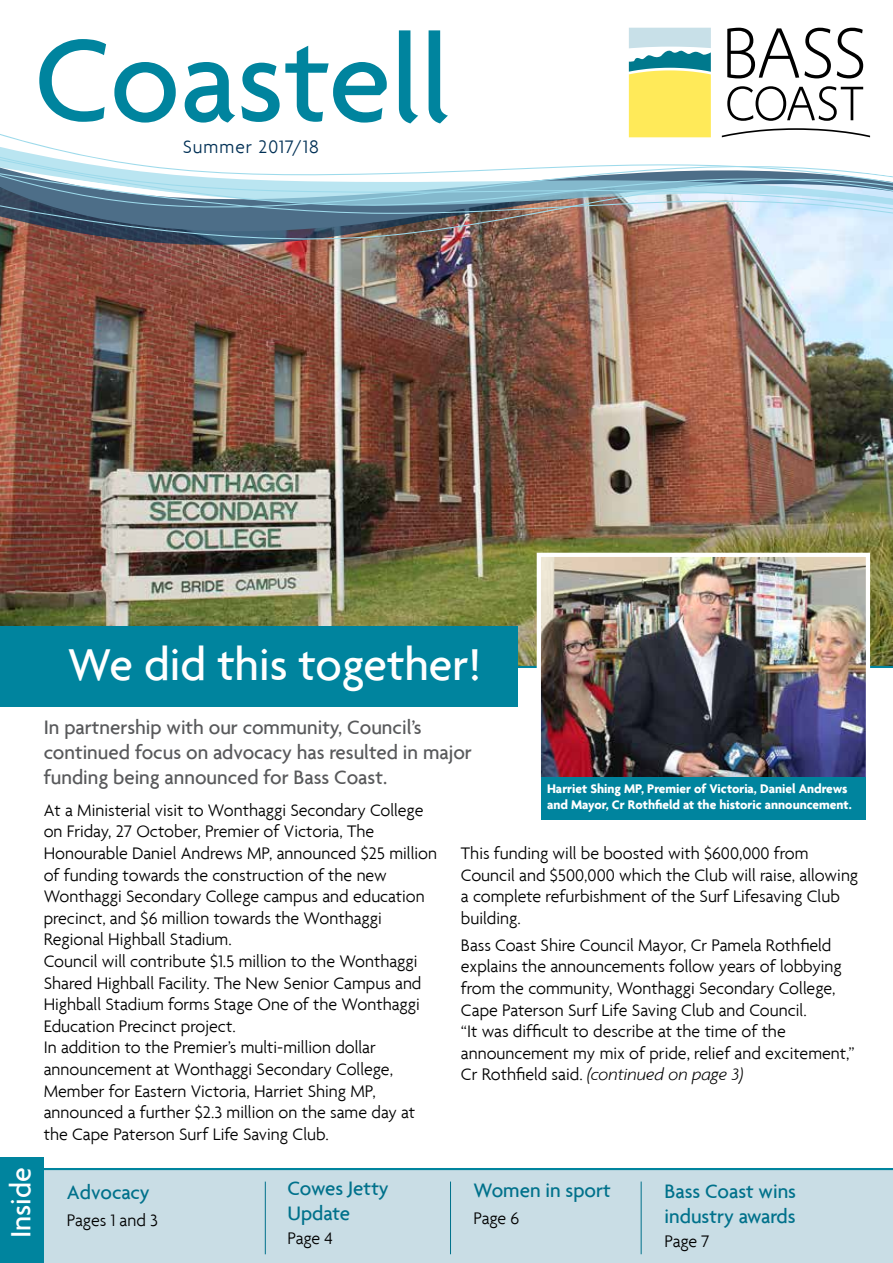
<style>
.page{position:relative;width:893px;height:1263px;background:#fff}
.page>*{position:absolute;margin:0;border:0;box-sizing:border-box;transform-origin:0 0}
.t1{font:500 127.5px "Agenda";color:#00849e}
.t2{font:500 48px "Agenda";color:#fff}
.t3{font:500 30px "Agenda";color:#fff}
.t4{font:500 21px/25.2px "Agenda";color:#58595b}
.t5{font:500 21px/25.2px "Agenda";color:#00718b}
.t6{font:300 19.5px "Agenda";letter-spacing:.05em;color:#003055}
.t7{font:300 18px/21.6px "Agenda";color:#000}
.t8{font:700 13.5px/16.2px "Agenda";color:#fff}
.s1{font-style:italic}
</style>
<div class="page">
<div style="left:0;top:1169px;width:893px;height:94px;background:#c9dde5"></div>
<img style="left:0;top:306px;width:893px;height:359px">
<img style="left:0;top:27px;width:893px;height:279px">
<svg style="left:727px;top:28px;width:104px;height:50px"></svg>
<svg style="left:837px;top:28px;width:26px;height:50px"></svg>
<svg style="left:727px;top:86px;width:136px;height:20px"></svg>
<svg style="left:629px;top:28px;width:82px;height:78px"></svg>
<img style="left:0;top:245px;width:893px;height:10px">
<img style="left:0;top:221px;width:893px;height:23px">
<svg style="left:0;top:106px;width:893px;height:115px"></svg>
<div style="left:0;top:626px;width:517px;height:81px;background:#00849e"></div>
<hr style="left:506px;top:666px;width:387px;height:2px;background:#00849e">
<hr style="left:36px;top:1168px;width:857px;height:2px;background:#00849e">
<div style="left:0;top:1157px;width:44px;height:106px;background:#00849e"></div>
<hr style="left:265px;top:1181px;width:1px;height:73px;background:#00718b">
<hr style="left:450px;top:1181px;width:1px;height:73px;background:#00718b">
<hr style="left:641px;top:1181px;width:1px;height:73px;background:#00718b">
<img style="left:542px;top:558px;width:323px;height:219px">
<div style="left:537px;top:553px;width:333px;height:230px;border:4px solid #fff"></div>
<div style="left:541px;top:777px;width:325px;height:43px;background:#00849e"></div>
<h1 class="t1" style="left:34px;top:3px;width:418px">Coastell</h1>
<p class="t6" style="left:183px;top:135px;width:137px">Summer 2017/18</p>
<h3 class="t3" style="left:3px;top:1238px;width:73px;rotate:-90deg">Inside</h3>
<h2 class="t2" style="left:68px;top:635px;width:415px">We did this together!</h2>
<p class="t4" style="left:44px;top:714px;width:430px">In partnership with our community, Council’s continued focus on advocacy has resulted in major funding being announced for Bass Coast.</p>
<p class="t8" style="left:547px;top:780px;width:306px">Harriet Shing MP, Premier of Victoria, Daniel Andrews and Mayor, Cr Rothfield at the historic announcement.</p>
<p class="t7" style="left:44px;top:799px;width:395px">At a Ministerial visit to Wonthaggi Secondary College on Friday, 27 October, Premier of Victoria, The Honourable Daniel Andrews MP, announced $25 million of funding towards the construction of the new Wonthaggi Secondary College campus and education precinct, and $6 million towards the Wonthaggi Regional Highball Stadium.<br>Council will contribute $1.5 million to the Wonthaggi Shared Highball Facility. The New Senior Campus and Highball Stadium forms Stage One of the Wonthaggi Education Precinct project.<br>In addition to the Premier’s multi-million dollar announcement at Wonthaggi Secondary College, Member for Eastern Victoria, Harriet Shing MP, announced a further $2.3 million on the same day at the Cape Paterson Surf Life Saving Club.</p>
<p class="t7" style="left:461px;top:842px;width:399px">This funding will be boosted with $600,000 from Council and $500,000 which the Club will raise, allowing a complete refurbishment of the Surf Lifesaving Club building.</p>
<p class="t7" style="left:461px;top:934px;width:395px">Bass Coast Shire Council Mayor, Cr Pamela Rothfield explains the announcements follow years of lobbying from the community, Wonthaggi Secondary College, Cape Paterson Surf Life Saving Club and Council.<br>“It was difficult to describe at the time of the announcement my mix of pride, relief and excitement,” Cr Rothfield said. <span class="s1">(continued on page 3)</span></p>
<p class="t5" style="left:67px;top:1179px;width:84px">Advocacy</p>
<p class="t7" style="left:67px;top:1209px;width:93px">Pages 1 and 3</p>
<p class="t5" style="left:287px;top:1175px;width:103px">Cowes Jetty<br>Update</p>
<p class="t7" style="left:287px;top:1227px;width:47px">Page 4</p>
<p class="t5" style="left:473px;top:1177px;width:139px">Women in sport</p>
<p class="t7" style="left:473px;top:1207px;width:47px">Page 6</p>
<p class="t5" style="left:664px;top:1178px;width:133px">Bass Coast wins industry awards</p>
<p class="t7" style="left:664px;top:1230px;width:47px">Page 7</p>
</div>
